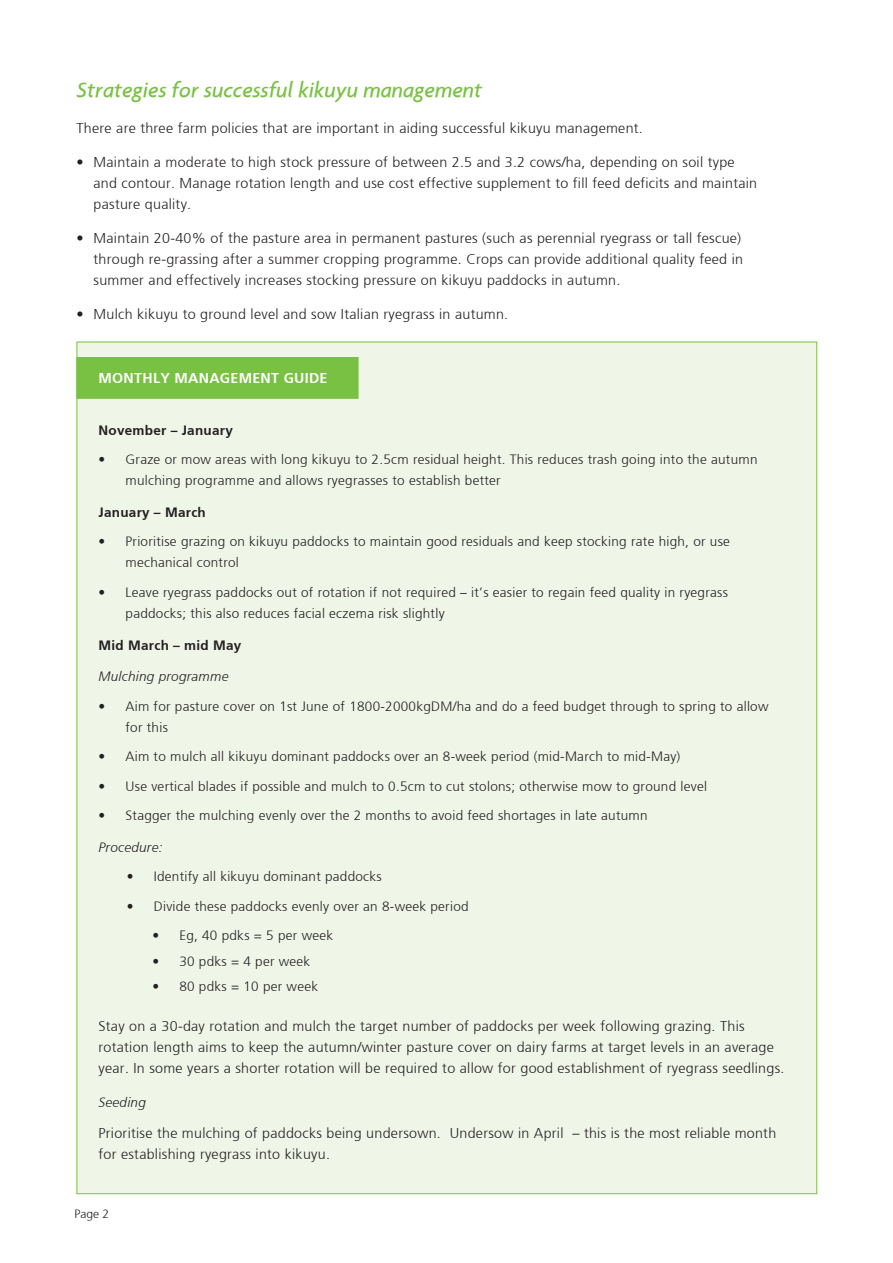
<style>
.page{position:relative;width:893px;height:1263px;background:#fff}
.page>*{position:absolute;margin:0;border:0;box-sizing:border-box;transform-origin:0 0}
.Sub_heading_2{font:italic 500 22.5px "Agenda";color:#79c142}
.Body{font:300 14.25px/21px "Frutiger";letter-spacing:.02em;color:#231f20}
.Sub_heading_3{font:700 14.25px "Frutiger";letter-spacing:.02em;color:#fff}
.t1{font:300 13.5px/21px "Frutiger";letter-spacing:.02em;color:#231f20}
.Body-2{font:700 13.5px "Frutiger";letter-spacing:.02em;color:#231f20}
.Body-3{font:italic 300 13.5px "Frutiger";letter-spacing:.02em;color:#231f20}
.t2{font:300 12px "Frutiger";color:#231f20}
</style>
<div class="page">
<div style="left:77px;top:342px;width:740px;height:852px;background:#eff6e8;border:1px solid #79c142"></div>
<div style="left:77px;top:357px;width:281px;height:42px;background:#79c142;border:1px solid #79c142"></div>
<p class="Sub_heading_2" style="left:77px;top:77px;width:407px">Strategies for successful kikuyu management</p>
<p class="Body" style="left:77px;top:118px;width:568px">There are three farm policies that are important in aiding successful kikuyu management.</p>
<p class="Body" style="left:94px;top:152px;width:665px;text-indent:-17px">• Maintain a moderate to high stock pressure of between 2.5 and 3.2 cows/ha, depending on soil type and contour. Manage rotation length and use cost effective supplement to fill feed deficits and maintain pasture quality.</p>
<p class="Body" style="left:94px;top:228px;width:651px;text-indent:-17px">• Maintain 20-40% of the pasture area in permanent pastures (such as perennial ryegrass or tall fescue) through re-grassing after a summer cropping programme. Crops can provide additional quality feed in summer and effectively increases stocking pressure on kikuyu paddocks in autumn.</p>
<p class="Body" style="left:77px;top:303px;width:433px">• Mulch kikuyu to ground level and sow Italian ryegrass in autumn.</p>
<p class="Sub_heading_3" style="left:99px;top:370px;width:231px">MONTHLY MANAGEMENT GUIDE</p>
<p class="Body-2" style="left:99px;top:422px;width:136px">November – January</p>
<p class="t1" style="left:126px;top:449px;width:633px;text-indent:-27px">• Graze or mow areas with long kikuyu to 2.5cm residual height. This reduces trash going into the autumn mulching programme and allows ryegrasses to establish better</p>
<p class="Body-2" style="left:99px;top:504px;width:109px">January – March</p>
<p class="t1" style="left:126px;top:531px;width:606px;text-indent:-27px">• Prioritise grazing on kikuyu paddocks to maintain good residuals and keep stocking rate high, or use mechanical control</p>
<p class="t1" style="left:126px;top:582px;width:604px;text-indent:-27px">• Leave ryegrass paddocks out of rotation if not required – it’s easier to regain feed quality in ryegrass paddocks; this also reduces facial eczema risk slightly</p>
<p class="Body-2" style="left:99px;top:637px;width:144px">Mid March – mid May</p>
<p class="Body-3" style="left:99px;top:669px;width:131px">Mulching programme</p>
<p class="t1" style="left:126px;top:696px;width:644px;text-indent:-27px">• Aim for pasture cover on 1st June of 1800-2000kgDM/ha and do a feed budget through to spring to allow for this</p>
<p class="t1" style="left:99px;top:746px;width:583px">• Aim to mulch all kikuyu dominant paddocks over an 8-week period (mid-March to mid-May)</p>
<p class="t1" style="left:99px;top:776px;width:610px">• Use vertical blades if possible and mulch to 0.5cm to cut stolons; otherwise mow to ground level</p>
<p class="t1" style="left:99px;top:805px;width:550px">• Stagger the mulching evenly over the 2 months to avoid feed shortages in late autumn</p>
<p class="Body-3" style="left:99px;top:839px;width:65px">Procedure:</p>
<p class="t1" style="left:127px;top:866px;width:257px">• Identify all kikuyu dominant paddocks</p>
<p class="t1" style="left:127px;top:896px;width:343px">• Divide these paddocks evenly over an 8-week period</p>
<p class="t1" style="left:152px;top:925px;width:182px">• Eg, 40 pdks = 5 per week</p>
<p class="t1" style="left:152px;top:951px;width:160px">• 30 pdks = 4 per week</p>
<p class="t1" style="left:152px;top:976px;width:167px">• 80 pdks = 10 per week</p>
<p class="Body" style="left:99px;top:1016px;width:687px">Stay on a 30-day rotation and mulch the target number of paddocks per week following grazing. This rotation length aims to keep the autumn/winter pasture cover on dairy farms at target levels in an average year. In some years a shorter rotation will be required to allow for good establishment of ryegrass seedlings.</p>
<p class="Body-3" style="left:99px;top:1094px;width:49px">Seeding</p>
<p class="Body" style="left:99px;top:1123px;width:679px">Prioritise the mulching of paddocks being undersown. Undersow in April – this is the most reliable month for establishing ryegrass into kikuyu.</p>
<p class="t2" style="left:74px;top:1207px;width:36px">Page 2</p>
</div>
